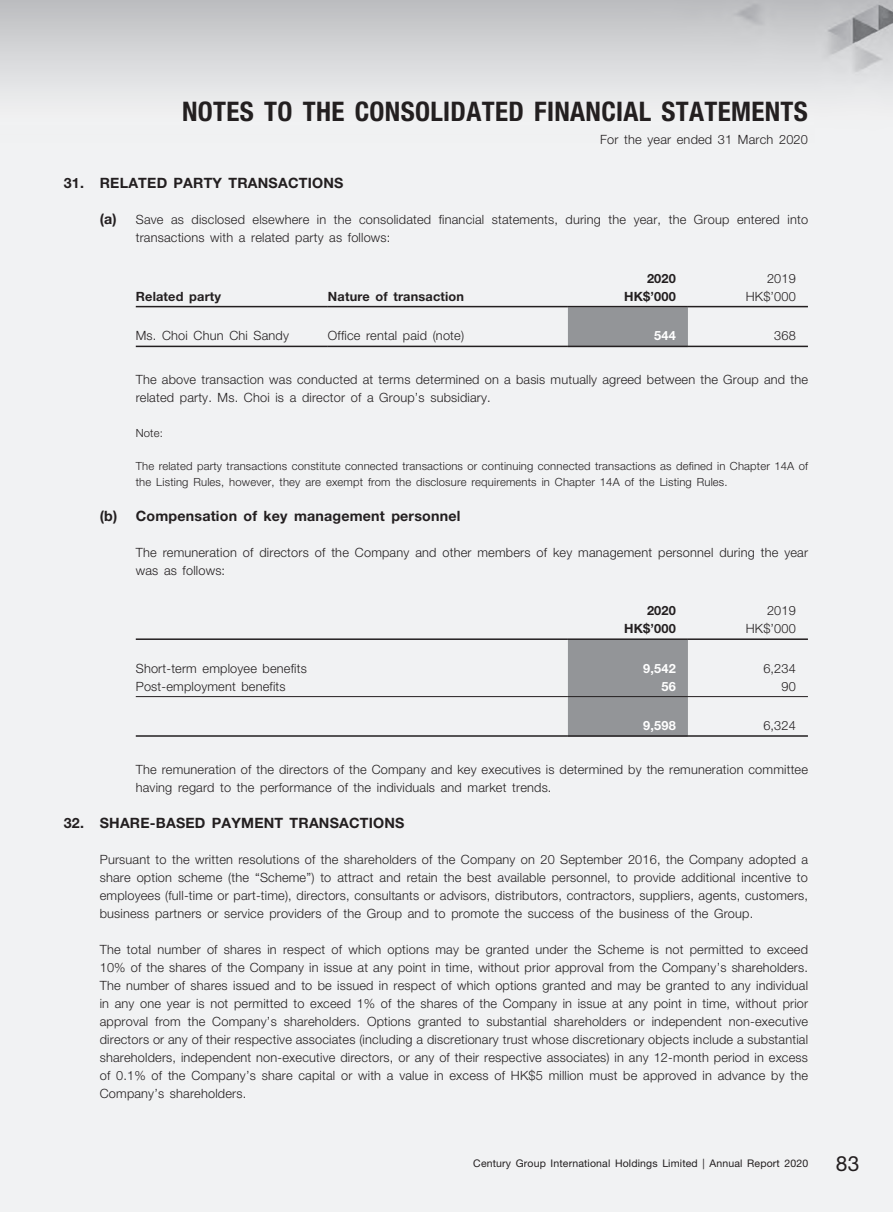
<style>
.page{position:relative;width:893px;height:1212px;background:#fff}
.page>*{position:absolute;margin:0;border:0;box-sizing:border-box;transform-origin:0 0}
.t1{font:700 condensed 27px "Helvetica Neue LT Std";letter-spacing:.01em;color:#231f20}
.t2{font:21px "Helvetica Neue LT Std";color:#231f20}
._03_H1{font:700 14.25px "Helvetica Neue LT Std";letter-spacing:.015em;color:#231f20}
._04___H2{font:700 14.25px "Helvetica Neue LT Std";letter-spacing:.015em;color:#231f20}
._12___P2{font:300 12.75px/18px "Helvetica Neue LT Std";letter-spacing:.015em;color:#231f20;text-align:justify}
._13_____P4{font:300 12.75px/18px "Helvetica Neue LT Std";letter-spacing:.015em;color:#231f20}
._08____IN2{font:300 12.75px/18px "Helvetica Neue LT Std";letter-spacing:.015em;color:#231f20}
._15_Table_Stub{font:300 12.75px "Helvetica Neue LT Std";letter-spacing:.015em;color:#231f20}
._01_Body_Text{font:300 12.75px "Helvetica Neue LT Std";letter-spacing:.015em;color:#231f20}
._15_Table_Stub-2{font:700 12.75px "Helvetica Neue LT Std";letter-spacing:.015em;color:#231f20}
._01_Body_Text-2{font:700 12.75px "Helvetica Neue LT Std";letter-spacing:.015em;color:#231f20}
._01_Body_Text-3{font:700 12.75px "Helvetica Neue LT Std";letter-spacing:.015em;color:#fff}
._27_____P4__Note{font:300 11.25px/16.5px "Helvetica Neue LT Std";letter-spacing:.015em;color:#231f20}
.t3{font:10.5px "Helvetica Neue LT Std";letter-spacing:.015em;color:#231f20}
.s1{font-weight:700;font-size:14.25px}
</style>
<div class="page">
<img style="left:0;top:0;width:893px;height:1212px">
<div style="left:568px;top:307px;width:120px;height:39px;background:#939598"></div>
<hr style="left:136px;top:306px;width:192px;height:1px;background:#231f20">
<hr style="left:328px;top:306px;width:240px;height:1px;background:#231f20">
<hr style="left:568px;top:306px;width:120px;height:1px;background:#231f20">
<hr style="left:688px;top:306px;width:120px;height:1px;background:#231f20">
<hr style="left:136px;top:346px;width:192px;height:1px;background:#231f20">
<hr style="left:328px;top:346px;width:240px;height:1px;background:#231f20">
<hr style="left:568px;top:346px;width:120px;height:1px;background:#231f20">
<hr style="left:688px;top:346px;width:120px;height:1px;background:#231f20">
<div style="left:568px;top:640px;width:120px;height:95px;background:#939598"></div>
<hr style="left:136px;top:638px;width:432px;height:2px;background:#231f20">
<hr style="left:568px;top:638px;width:120px;height:2px;background:#231f20">
<hr style="left:688px;top:638px;width:120px;height:2px;background:#231f20">
<hr style="left:136px;top:696px;width:432px;height:1px;background:#231f20">
<hr style="left:568px;top:696px;width:120px;height:1px;background:#231f20">
<hr style="left:688px;top:696px;width:120px;height:1px;background:#231f20">
<hr style="left:136px;top:735px;width:432px;height:2px;background:#231f20">
<hr style="left:568px;top:735px;width:120px;height:2px;background:#231f20">
<hr style="left:688px;top:735px;width:120px;height:2px;background:#231f20">
<h1 class="t1" style="left:182px;top:95px;width:627px">NOTES TO THE CONSOLIDATED FINANCIAL STATEMENTS</h1>
<p class="_12___P2" style="left:600px;top:131px;width:209px">For the year ended 31 March 2020</p>
<p class="_03_H1" style="left:64px;top:174px;width:281px">31. RELATED PARTY TRANSACTIONS</p>
<p class="_08____IN2" style="left:136px;top:211px;width:674px;text-indent:-36px"><span class="s1">(a)</span> Save as disclosed elsewhere in the consolidated financial statements, during the year, the Group entered into transactions with a related party as follows:</p>
<p class="_01_Body_Text-2" style="left:647px;top:270px;width:30px">2020</p>
<p class="_01_Body_Text" style="left:767px;top:270px;width:30px">2019</p>
<p class="_15_Table_Stub-2" style="left:136px;top:288px;width:87px">Related party</p>
<p class="_15_Table_Stub-2" style="left:328px;top:288px;width:138px">Nature of transaction</p>
<p class="_01_Body_Text-2" style="left:624px;top:288px;width:53px">HK$’000</p>
<p class="_01_Body_Text" style="left:746px;top:288px;width:52px">HK$’000</p>
<p class="_15_Table_Stub" style="left:136px;top:328px;width:155px">Ms. Choi Chun Chi Sandy</p>
<p class="_15_Table_Stub" style="left:328px;top:328px;width:138px">Office rental paid (note)</p>
<p class="_01_Body_Text-3" style="left:654px;top:328px;width:23px">544</p>
<p class="_01_Body_Text" style="left:774px;top:328px;width:23px">368</p>
<p class="_13_____P4" style="left:136px;top:371px;width:674px">The above transaction was conducted at terms determined on a basis mutually agreed between the Group and the related party. Ms. Choi is a director of a Group’s subsidiary.</p>
<p class="_27_____P4__Note" style="left:136px;top:424px;width:29px">Note:</p>
<p class="_27_____P4__Note" style="left:136px;top:457px;width:674px">The related party transactions constitute connected transactions or continuing connected transactions as defined in Chapter 14A of the Listing Rules, however, they are exempt from the disclosure requirements in Chapter 14A of the Listing Rules.</p>
<p class="_04___H2" style="left:100px;top:507px;width:362px">(b) Compensation of key management personnel</p>
<p class="_13_____P4" style="left:136px;top:543px;width:674px">The remuneration of directors of the Company and other members of key management personnel during the year was as follows:</p>
<p class="_01_Body_Text-2" style="left:647px;top:603px;width:30px">2020</p>
<p class="_01_Body_Text" style="left:767px;top:603px;width:30px">2019</p>
<p class="_01_Body_Text-2" style="left:624px;top:621px;width:53px">HK$’000</p>
<p class="_01_Body_Text" style="left:746px;top:621px;width:52px">HK$’000</p>
<p class="_15_Table_Stub" style="left:136px;top:661px;width:173px">Short-term employee benefits</p>
<p class="_01_Body_Text-3" style="left:643px;top:660px;width:34px">9,542</p>
<p class="_01_Body_Text" style="left:763px;top:661px;width:34px">6,234</p>
<p class="_15_Table_Stub" style="left:136px;top:679px;width:151px">Post-employment benefits</p>
<p class="_01_Body_Text-3" style="left:662px;top:678px;width:16px">56</p>
<p class="_01_Body_Text" style="left:782px;top:679px;width:16px">90</p>
<p class="_01_Body_Text-3" style="left:643px;top:717px;width:34px">9,598</p>
<p class="_01_Body_Text" style="left:763px;top:718px;width:34px">6,324</p>
<p class="_13_____P4" style="left:136px;top:760px;width:674px">The remuneration of the directors of the Company and key executives is determined by the remuneration committee having regard to the performance of the individuals and market trends.</p>
<p class="_03_H1" style="left:64px;top:814px;width:342px">32. SHARE-BASED PAYMENT TRANSACTIONS</p>
<p class="_12___P2" style="left:100px;top:850px;width:710px">Pursuant to the written resolutions of the shareholders of the Company on 20 September 2016, the Company adopted a share option scheme (the “Scheme”) to attract and retain the best available personnel, to provide additional incentive to employees (full-time or part-time), directors, consultants or advisors, distributors, contractors, suppliers, agents, customers, business partners or service providers of the Group and to promote the success of the business of the Group.</p>
<p class="_12___P2" style="left:100px;top:940px;width:710px">The total number of shares in respect of which options may be granted under the Scheme is not permitted to exceed 10% of the shares of the Company in issue at any point in time, without prior approval from the Company’s shareholders.<br>The number of shares issued and to be issued in respect of which options granted and may be granted to any individual in any one year is not permitted to exceed 1% of the shares of the Company in issue at any point in time, without prior approval from the Company’s shareholders. Options granted to substantial shareholders or independent non-executive directors or any of their respective associates (including a discretionary trust whose discretionary objects include a substantial shareholders, independent non-executive directors, or any of their respective associates) in any 12-month period in excess of 0.1% of the Company’s share capital or with a value in excess of HK$5 million must be approved in advance by the Company’s shareholders.</p>
<p class="t3" style="left:473px;top:1157px;width:336px">Century Group International Holdings Limited | Annual Report 2020</p>
<h2 class="t2" style="left:836px;top:1151px;width:25px">83</h2>
</div>
